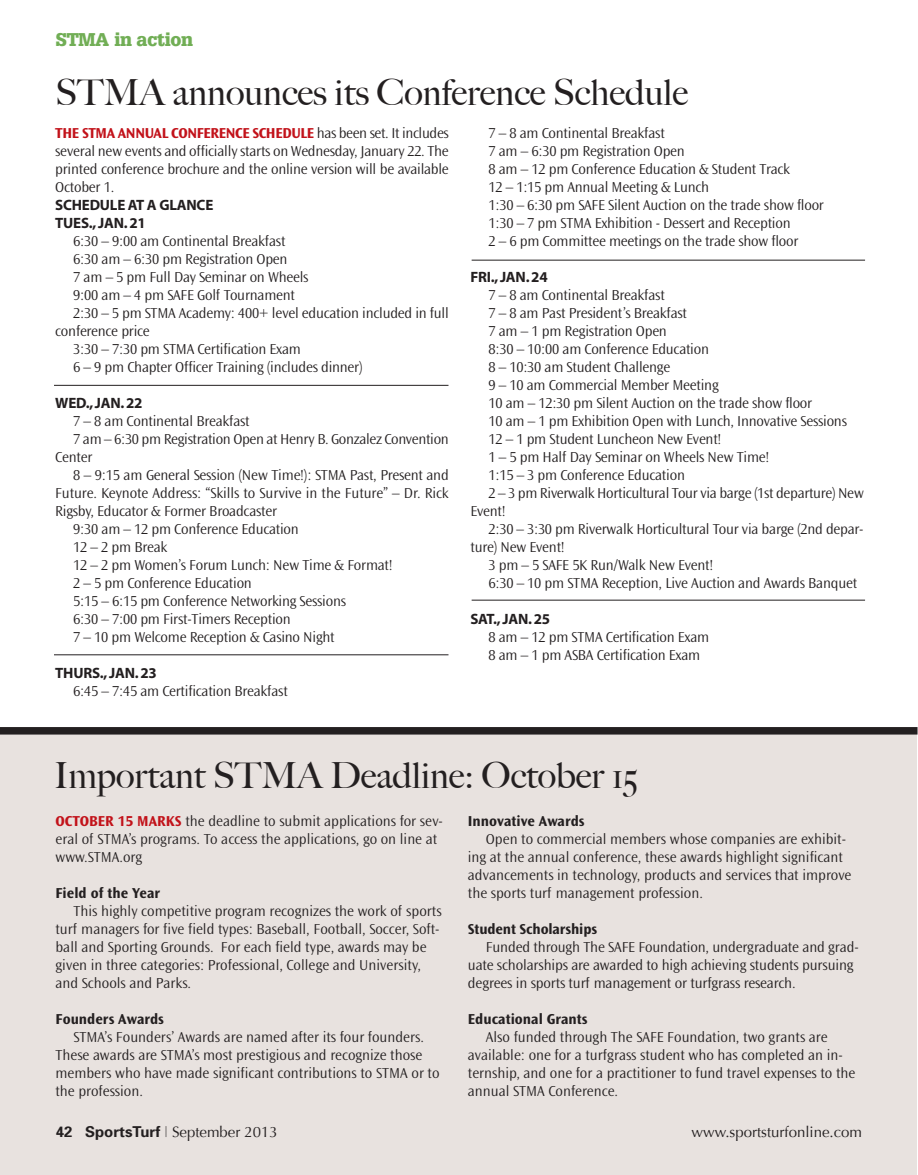
<style>
.page{position:relative;width:918px;height:1175px;background:#fff}
.page>*{position:absolute;margin:0;border:0;box-sizing:border-box;transform-origin:0 0}
.t1{font:500 36px "Big Caslon";color:#231f20}
.t2{font:900 18px "Glypha";letter-spacing:-.015em;color:#71ae55}
.t3{font:15px/18px "Ocean Sans MM 310 wt 475 wd";letter-spacing:-.015em;color:#231f20}
.t4{font:15px "Ocean Sans MM 648 wt 475 wd";color:#231f20}
.t5{font:15px "Ocean Sans MM 648 wt 475 wd";letter-spacing:-.025em;color:#c2121a}
.t6{font:700 15px "Myriad";letter-spacing:-.015em;color:#231f20}
.t7{font:15px "Optima";color:#231f20}
.s1{font-family:"Ocean Sans MM 310 wt 475 wd";color:#231f20}
.s2{font-family:"Myriad";font-weight:700}
.s3{font-family:"Ocean Sans MM 648 wt 475 wd";color:#c2121a}
.s4{font-family:"Univers";font-weight:700}
.s5{font-family:"Univers";font-weight:100;font-stretch:ultra-condensed}
</style>
<div class="page">
<div style="left:0;top:732px;width:916px;height:442px;background:#e8e2df"></div>
<div style="left:0;top:727px;width:918px;height:7px;background:#231f20"></div>
<hr style="left:54px;top:385px;width:394px;height:1px;background:#231f20">
<hr style="left:472px;top:260px;width:393px;height:1px;background:#231f20">
<hr style="left:472px;top:600px;width:393px;height:1px;background:#231f20">
<hr style="left:54px;top:654px;width:394px;height:1px;background:#231f20">
<p class="t2" style="left:56px;top:33px;width:139px">STMA in action</p>
<p class="t1" style="left:56px;top:71px;width:634px">STMA announces its Conference Schedule</p>
<p class="t5" style="left:55px;top:127px;width:395px">THE STMA ANNUAL CONFERENCE SCHEDULE <span class="s1">has been set. It includes</span></p>
<p class="t3" style="left:55px;top:143px;width:395px">several new events and officially starts on Wednesday, January 22. The</p>
<p class="t3" style="left:55px;top:161px;width:395px">printed conference brochure and the online version will be available</p>
<p class="t3" style="left:55px;top:179px;width:60px">October 1.</p>
<p class="t6" style="left:55px;top:199px;width:160px">SCHEDULE AT A GLANCE</p>
<p class="t6" style="left:55px;top:217px;width:92px">TUES., JAN.21</p>
<p class="t3" style="left:73px;top:233px;width:214px">6:30 – 9:00 am Continental Breakfast</p>
<p class="t3" style="left:73px;top:251px;width:216px">6:30 am – 6:30 pm Registration Open</p>
<p class="t3" style="left:73px;top:269px;width:237px">7 am – 5 pm Full Day Seminar on Wheels</p>
<p class="t3" style="left:73px;top:287px;width:223px">9:00 am – 4 pm SAFE Golf Tournament</p>
<p class="t3" style="left:73px;top:305px;width:377px">2:30 – 5 pm STMA Academy: 400+ level education included in full</p>
<p class="t3" style="left:55px;top:323px;width:96px">conference price</p>
<p class="t3" style="left:73px;top:341px;width:229px">3:30 – 7:30 pm STMA Certification Exam</p>
<p class="t3" style="left:73px;top:359px;width:291px">6 – 9 pm Chapter Officer Training (includes dinner)</p>
<p class="t6" style="left:55px;top:397px;width:89px">WED., JAN.22</p>
<p class="t3" style="left:73px;top:413px;width:178px">7 – 8 am Continental Breakfast</p>
<p class="t3" style="left:73px;top:431px;width:377px">7 am – 6:30 pm Registration Open at Henry B. Gonzalez Convention</p>
<p class="t3" style="left:55px;top:449px;width:39px">Center</p>
<p class="t3" style="left:73px;top:467px;width:377px">8 – 9:15 am General Session (New Time!): STMA Past, Present and</p>
<p class="t3" style="left:55px;top:485px;width:395px">Future. Keynote Address: “Skills to Survive in the Future” – Dr. Rick</p>
<p class="t3" style="left:55px;top:503px;width:223px">Rigsby, Educator &amp; Former Broadcaster</p>
<p class="t3" style="left:73px;top:521px;width:227px">9:30 am – 12 pm Conference Education</p>
<p class="t3" style="left:73px;top:539px;width:96px">12 – 2 pm Break</p>
<p class="t3" style="left:73px;top:557px;width:321px">12 – 2 pm Women’s Forum Lunch: New Time &amp; Format!</p>
<p class="t3" style="left:73px;top:575px;width:180px">2 – 5 pm Conference Education</p>
<p class="t3" style="left:73px;top:593px;width:274px">5:15 – 6:15 pm Conference Networking Sessions</p>
<p class="t3" style="left:73px;top:611px;width:219px">6:30 – 7:00 pm First-Timers Reception</p>
<p class="t3" style="left:73px;top:629px;width:263px">7 – 10 pm Welcome Reception &amp; Casino Night</p>
<p class="t3" style="left:73px;top:665px;width:216px;text-indent:-18px"><span class="s2">THURS., JAN.23<br></span>6:45 – 7:45 am Certification Breakfast</p>
<p class="t3" style="left:488px;top:125px;width:337px">7 – 8 am Continental Breakfast<br>7 am – 6:30 pm Registration Open<br>8 am – 12 pm Conference Education &amp; Student Track<br>12 – 1:15 pm Annual Meeting &amp; Lunch<br>1:30 – 6:30 pm SAFE Silent Auction on the trade show floor 1:30 – 7 pm STMA Exhibition - Dessert and Reception<br>2 – 6 pm Committee meetings on the trade show floor</p>
<p class="t6" style="left:470px;top:271px;width:79px">FRI., JAN.24</p>
<p class="t3" style="left:488px;top:287px;width:178px">7 – 8 am Continental Breakfast</p>
<p class="t3" style="left:488px;top:305px;width:200px">7 – 8 am Past President’s Breakfast</p>
<p class="t3" style="left:488px;top:323px;width:180px">7 am – 1 pm Registration Open</p>
<p class="t3" style="left:488px;top:341px;width:222px">8:30 – 10:00 am Conference Education</p>
<p class="t3" style="left:488px;top:359px;width:183px">8 – 10:30 am Student Challenge</p>
<p class="t3" style="left:488px;top:377px;width:232px">9 – 10 am Commercial Member Meeting</p>
<p class="t3" style="left:488px;top:395px;width:325px">10 am – 12:30 pm Silent Auction on the trade show floor</p>
<p class="t3" style="left:488px;top:413px;width:360px">10 am – 1 pm Exhibition Open with Lunch, Innovative Sessions</p>
<p class="t3" style="left:488px;top:431px;width:235px">12 – 1 pm Student Luncheon New Event!</p>
<p class="t3" style="left:488px;top:449px;width:283px">1 – 5 pm Half Day Seminar on Wheels New Time!</p>
<p class="t3" style="left:488px;top:467px;width:198px">1:15 – 3 pm Conference Education</p>
<p class="t3" style="left:488px;top:485px;width:377px">2 – 3 pm Riverwalk Horticultural Tour via barge (1st departure) New</p>
<p class="t3" style="left:470px;top:503px;width:37px">Event!</p>
<p class="t3" style="left:488px;top:521px;width:377px">2:30 – 3:30 pm Riverwalk Horticultural Tour via barge (2nd depar-</p>
<p class="t3" style="left:470px;top:539px;width:96px">ture) New Event!</p>
<p class="t3" style="left:488px;top:557px;width:226px">3 pm – 5 SAFE 5K Run/Walk New Event!</p>
<p class="t3" style="left:488px;top:575px;width:370px">6:30 – 10 pm STMA Reception, Live Auction and Awards Banquet</p>
<p class="t3" style="left:488px;top:611px;width:222px;text-indent:-18px"><span class="s2">SAT., JAN.25<br></span>8 am – 12 pm STMA Certification Exam<br>8 am – 1 pm ASBA Certification Exam</p>
<p class="t1" style="left:54px;top:754px;width:585px">Important STMA Deadline: October 15</p>
<p class="t3" style="left:55px;top:812px;width:389px"><span class="s3">OCTOBER 15 MARKS</span> the deadline to submit applications for sev&shy;eral of STMA’s programs. To access the applications, go on line at www.STMA.org</p>
<p class="t4" style="left:55px;top:886px;width:106px">Field of the Year</p>
<p class="t3" style="left:73px;top:902px;width:370px">This highly competitive program recognizes the work of sports</p>
<p class="t3" style="left:55px;top:920px;width:386px">turf managers for five field types: Baseball, Football, Soccer, Soft-</p>
<p class="t3" style="left:55px;top:938px;width:373px">ball and Sporting Grounds. For each field type, awards may be</p>
<p class="t3" style="left:55px;top:956px;width:367px">given in three categories: Professional, College and University,</p>
<p class="t3" style="left:55px;top:974px;width:137px">and Schools and Parks.</p>
<p class="t4" style="left:55px;top:1012px;width:110px">Founders Awards</p>
<p class="t3" style="left:74px;top:1028px;width:352px">STMA’s Founders’ Awards are named after its four founders.</p>
<p class="t3" style="left:55px;top:1046px;width:368px">These awards are STMA’s most prestigious and recognize those</p>
<p class="t3" style="left:55px;top:1064px;width:386px">members who have made significant contributions to STMA or to</p>
<p class="t3" style="left:55px;top:1082px;width:89px">the profession.</p>
<p class="t4" style="left:468px;top:814px;width:118px">Innovative Awards</p>
<p class="t3" style="left:486px;top:830px;width:362px">Open to commercial members whose companies are exhibit-</p>
<p class="t3" style="left:468px;top:848px;width:377px">ing at the annual conference, these awards highlight significant</p>
<p class="t3" style="left:468px;top:866px;width:385px">advancements in technology, products and services that improve</p>
<p class="t3" style="left:468px;top:884px;width:237px">the sports turf management profession.</p>
<p class="t4" style="left:468px;top:922px;width:131px">Student Scholarships</p>
<p class="t3" style="left:486px;top:938px;width:374px">Funded through The SAFE Foundation, undergraduate and grad-</p>
<p class="t3" style="left:468px;top:956px;width:387px">uate scholarships are awarded to high achieving students pursuing</p>
<p class="t3" style="left:468px;top:974px;width:329px">degrees in sports turf management or turfgrass research.</p>
<p class="t4" style="left:468px;top:1012px;width:121px">Educational Grants</p>
<p class="t3" style="left:486px;top:1028px;width:343px">Also funded through The SAFE Foundation, two grants are</p>
<p class="t3" style="left:468px;top:1046px;width:376px">available: one for a turfgrass student who has completed an in-</p>
<p class="t3" style="left:468px;top:1064px;width:389px">ternship, and one for a practitioner to fund travel expenses to the</p>
<p class="t3" style="left:468px;top:1082px;width:152px">annual STMA Conference.</p>
<p class="t7" style="left:56px;top:1122px;width:223px"><span class="s4">42 SportsTurf</span> <span class="s5">|</span> September 2013</p>
<p class="t7" style="left:691px;top:1122px;width:172px">www.sportsturfonline.com</p>
</div>
